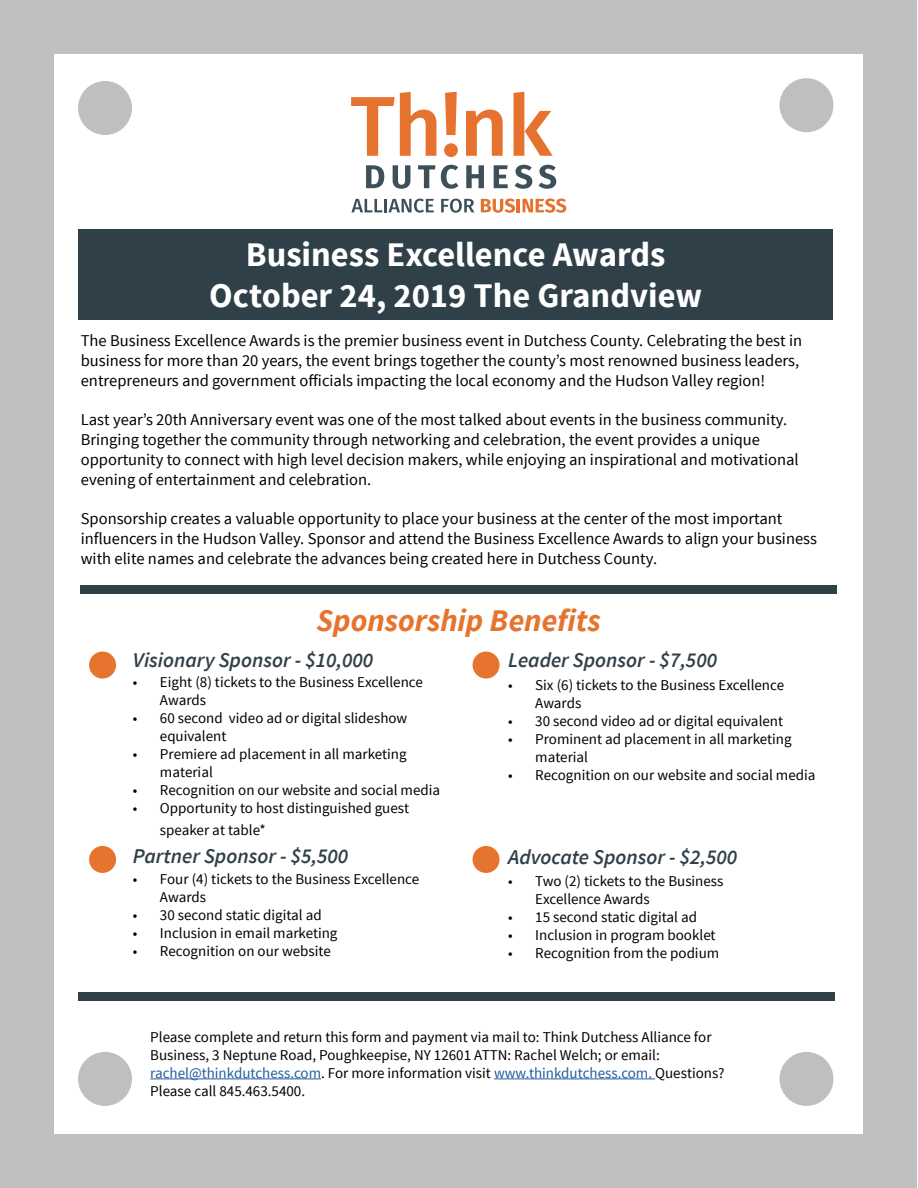
<style>
.page{position:relative;width:918px;height:1188px;background:#fff}
.page>*{position:absolute;margin:0;border:0;box-sizing:border-box;transform-origin:0 0}
.t1{font:700 34.5px/41.4px "Source Sans Pro";color:#fff;text-align:center}
.t2{font:italic 700 31.5px "Source Sans Pro";color:#e6742e}
.t3{font:italic 600 21px "Source Sans Pro";color:#304049}
.t4{font:16.5px/19.8px "Source Sans Pro";color:#000}
.t5{font:15px/18px "Source Sans Pro";color:#000}
.s1{color:#215e9e}
</style>
<div class="page">
<div style="left:0;top:0;width:916px;height:1188px;background:#c0bfbf"></div>
<div style="left:54px;top:54px;width:808px;height:1080px;background:#fff"></div>
<div style="left:779px;top:78px;width:54px;height:54px;background:#c0bfbf;border-radius:50%"></div>
<div style="left:78px;top:81px;width:54px;height:54px;background:#c0bfbf;border-radius:50%"></div>
<div style="left:779px;top:1052px;width:54px;height:54px;background:#c0bfbf;border-radius:50%"></div>
<div style="left:78px;top:1052px;width:54px;height:54px;background:#c0bfbf;border-radius:50%"></div>
<div style="left:80px;top:585px;width:757px;height:9px;background:#304049"></div>
<div style="left:78px;top:993px;width:756px;height:8px;background:#304049"></div>
<div style="left:79px;top:230px;width:754px;height:90px;background:#304049"></div>
<hr style="left:150px;top:1079px;width:171px;height:1px;background:#215e9e">
<hr style="left:494px;top:1079px;width:161px;height:1px;background:#215e9e">
<svg style="left:351px;top:92px;width:85px;height:64px"></svg>
<svg style="left:444px;top:92px;width:14px;height:65px"></svg>
<svg style="left:466px;top:110px;width:37px;height:46px"></svg>
<svg style="left:514px;top:92px;width:39px;height:64px"></svg>
<svg style="left:366px;top:165px;width:18px;height:23px"></svg>
<svg style="left:393px;top:165px;width:17px;height:24px"></svg>
<svg style="left:418px;top:165px;width:17px;height:23px"></svg>
<svg style="left:441px;top:165px;width:17px;height:24px"></svg>
<svg style="left:466px;top:165px;width:18px;height:23px"></svg>
<svg style="left:494px;top:165px;width:14px;height:23px"></svg>
<svg style="left:515px;top:165px;width:17px;height:24px"></svg>
<svg style="left:539px;top:165px;width:17px;height:24px"></svg>
<svg style="left:351px;top:199px;width:83px;height:14px"></svg>
<svg style="left:441px;top:199px;width:33px;height:14px"></svg>
<svg style="left:481px;top:199px;width:85px;height:14px"></svg>
<div style="left:89px;top:846px;width:27px;height:27px;background:#e6742e;border-radius:50%"></div>
<div style="left:89px;top:652px;width:27px;height:27px;background:#e6742e;border-radius:50%"></div>
<div style="left:473px;top:846px;width:27px;height:27px;background:#e6742e;border-radius:50%"></div>
<div style="left:473px;top:652px;width:27px;height:27px;background:#e6742e;border-radius:50%"></div>
<h1 class="t1" style="left:209px;top:235px;width:494px">Business Excellence Awards<br>October 24, 2019 The Grandview</h1>
<p class="t4" style="left:81px;top:331px;width:723px">The Business Excellence Awards is the premier business event in Dutchess County. Celebrating the best in business for more than 20 years, the event brings together the county’s most renowned business leaders, entrepreneurs and government officials impacting the local economy and the Hudson Valley region!</p>
<p class="t4" style="left:81px;top:410px;width:720px">Last year’s 20th Anniversary event was one of the most talked about events in the business community.<br>Bringing together the community through networking and celebration, the event provides a unique opportunity to connect with high level decision makers, while enjoying an inspirational and motivational evening of entertainment and celebration.</p>
<p class="t4" style="left:81px;top:509px;width:738px">Sponsorship creates a valuable opportunity to place your business at the center of the most important influencers in the Hudson Valley. Sponsor and attend the Business Excellence Awards to align your business with elite names and celebrate the advances being created here in Dutchess County.</p>
<h2 class="t2" style="left:317px;top:601px;width:286px">Sponsorship Benefits</h2>
<h3 class="t3" style="left:133px;top:647px;width:242px">Visionary Sponsor - $10,000</h3>
<p class="t5" style="left:160px;top:674px;width:264px;text-indent:-27px">• Eight (8) tickets to the Business Excellence<br>Awards</p>
<p class="t5" style="left:160px;top:710px;width:249px;text-indent:-27px">• 60 second video ad or digital slideshow equivalent</p>
<p class="t5" style="left:160px;top:746px;width:248px;text-indent:-27px">• Premiere ad placement in all marketing material</p>
<p class="t5" style="left:133px;top:782px;width:309px">• Recognition on our website and social media</p>
<p class="t5" style="left:160px;top:798px;width:251px;line-height:21.6px;text-indent:-27px">• Opportunity to host distinguished guest speaker at table*</p>
<h3 class="t3" style="left:133px;top:843px;width:217px">Partner Sponsor - $5,500</h3>
<p class="t5" style="left:160px;top:870px;width:261px;text-indent:-27px">• Four (4) tickets to the Business Excellence<br>Awards</p>
<p class="t5" style="left:133px;top:906px;width:190px">• 30 second static digital ad</p>
<p class="t5" style="left:133px;top:924px;width:206px">• Inclusion in email marketing</p>
<p class="t5" style="left:133px;top:942px;width:199px">• Recognition on our website</p>
<h3 class="t3" style="left:508px;top:647px;width:210px">Leader Sponsor - $7,500</h3>
<p class="t5" style="left:535px;top:676px;width:250px;text-indent:-27px">• Six (6) tickets to the Business Excellence<br>Awards</p>
<p class="t5" style="left:508px;top:712px;width:276px">• 30 second video ad or digital equivalent</p>
<p class="t5" style="left:535px;top:730px;width:258px;text-indent:-27px">• Prominent ad placement in all marketing material</p>
<p class="t5" style="left:508px;top:766px;width:309px">• Recognition on our website and social media</p>
<h3 class="t3" style="left:508px;top:844px;width:231px">Advocate Sponsor - $2,500</h3>
<p class="t5" style="left:535px;top:872px;width:190px;text-indent:-27px">• Two (2) tickets to the Business<br>Excellence Awards</p>
<p class="t5" style="left:508px;top:908px;width:190px">• 15 second static digital ad</p>
<p class="t5" style="left:508px;top:926px;width:209px">• Inclusion in program booklet</p>
<p class="t5" style="left:508px;top:944px;width:213px">• Recognition from the podium</p>
<p class="t5" style="left:150px;top:1028px;width:576px">Please complete and return this form and payment via mail to: Think Dutchess Alliance for Business, 3 Neptune Road, Poughkeepise, NY 12601 ATTN: Rachel Welch; or email: <span class="s1">rachel@thinkdutchess.com</span>. For more information visit <span class="s1">www.thinkdutchess.com.</span> Questions?<br>Please call 845.463.5400.</p>
</div>
